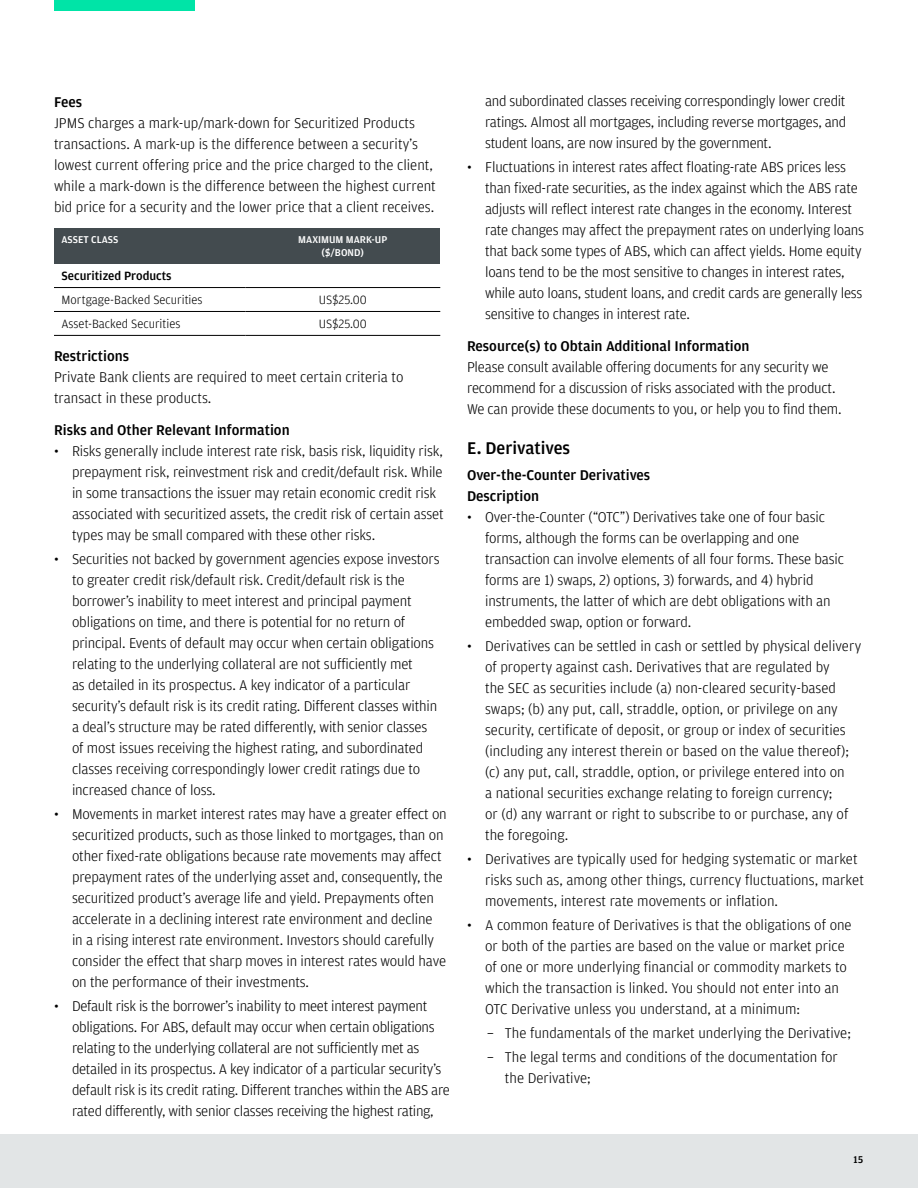
<style>
.page{position:relative;width:918px;height:1188px;background:#fff}
.page>*{position:absolute;margin:0;border:0;box-sizing:border-box;transform-origin:0 0}
.t1{font:500 18px "Amplitude";color:#000}
.t2{font:300 15px/21px "Amplitude";letter-spacing:-.01em;color:#000}
.t3{font:500 15px "Amplitude";color:#000}
.t4{font:300 12.75px "Amplitude";color:#000}
.t5{font:500 12.75px "Amplitude";color:#000}
.t6{font:500 10.5px/13.5px "Amplitude";color:#fff;text-align:center}
.t7{font:500 10.5px "Amplitude";color:#000}
</style>
<div class="page">
<hr style="left:54px;top:335px;width:191px;height:1px;background:#000">
<hr style="left:245px;top:335px;width:195px;height:1px;background:#000">
<hr style="left:54px;top:311px;width:191px;height:1px;background:#000">
<hr style="left:245px;top:311px;width:195px;height:1px;background:#000">
<hr style="left:54px;top:287px;width:191px;height:1px;background:#000">
<hr style="left:245px;top:287px;width:195px;height:1px;background:#000">
<div style="left:0;top:1134px;width:918px;height:54px;background:#e2e5e6"></div>
<div style="left:54px;top:0;width:140px;height:11px;background:#00e4a7"></div>
<div style="left:54px;top:228px;width:191px;height:36px;background:#434b4f"></div>
<div style="left:245px;top:228px;width:195px;height:36px;background:#434b4f"></div>
<h4 class="t3" style="left:54px;top:92px;width:30px">Fees</h4>
<p class="t2" style="left:54px;top:112px;width:383px">JPMS charges a mark-up/mark-down for Securitized Products transactions. A mark-up is the difference between a security’s lowest current offering price and the price charged to the client, while a mark-down is the difference between the highest current bid price for a security and the lower price that a client receives.</p>
<p class="t6" style="left:62px;top:232px;width:58px">ASSET CLASS</p>
<p class="t6" style="left:298px;top:232px;width:91px">MAXIMUM MARK-UP ($/BOND)</p>
<p class="t5" style="left:62px;top:268px;width:112px">Securitized Products</p>
<p class="t4" style="left:62px;top:292px;width:143px">Mortgage-Backed Securities</p>
<p class="t4" style="left:319px;top:292px;width:49px">US$25.00</p>
<p class="t4" style="left:62px;top:316px;width:120px">Asset-Backed Securities</p>
<p class="t4" style="left:319px;top:316px;width:49px">US$25.00</p>
<h4 class="t3" style="left:54px;top:347px;width:77px">Restrictions</h4>
<p class="t2" style="left:54px;top:366px;width:351px">Private Bank clients are required to meet certain criteria to transact in these products.</p>
<h4 class="t3" style="left:54px;top:420px;width:237px">Risks and Other Relevant Information</h4>
<p class="t2" style="left:72px;top:440px;width:373px;text-indent:-18px">• Risks generally include interest rate risk, basis risk, liquidity risk, prepayment risk, reinvestment risk and credit/default risk. While in some transactions the issuer may retain economic credit risk associated with securitized assets, the credit risk of certain asset types may be small compared with these other risks.</p>
<p class="t2" style="left:72px;top:548px;width:369px;text-indent:-18px">• Securities not backed by government agencies expose investors to greater credit risk/default risk. Credit/default risk is the borrower’s inability to meet interest and principal payment obligations on time, and there is potential for no return of principal. Events of default may occur when certain obligations relating to the underlying collateral are not sufficiently met<br>as detailed in its prospectus. A key indicator of a particular security’s default risk is its credit rating. Different classes within a deal’s structure may be rated differently, with senior classes of most issues receiving the highest rating, and subordinated classes receiving correspondingly lower credit ratings due to increased chance of loss.</p>
<p class="t2" style="left:72px;top:803px;width:376px;text-indent:-18px">• Movements in market interest rates may have a greater effect on securitized products, such as those linked to mortgages, than on other fixed-rate obligations because rate movements may affect prepayment rates of the underlying asset and, consequently, the securitized product’s average life and yield. Prepayments often accelerate in a declining interest rate environment and decline in a rising interest rate environment. Investors should carefully consider the effect that sharp moves in interest rates would have on the performance of their investments.</p>
<p class="t2" style="left:72px;top:995px;width:380px;text-indent:-18px">• Default risk is the borrower’s inability to meet interest payment obligations. For ABS, default may occur when certain obligations relating to the underlying collateral are not sufficiently met as detailed in its prospectus. A key indicator of a particular security’s default risk is its credit rating. Different tranches within the ABS are rated differently, with senior classes receiving the highest rating,</p>
<p class="t2" style="left:485px;top:91px;width:363px;text-align:justify">and subordinated classes receiving correspondingly lower credit ratings. Almost all mortgages, including reverse mortgages, and student loans, are now insured by the government.</p>
<p class="t2" style="left:485px;top:157px;width:380px;text-indent:-18px">• Fluctuations in interest rates affect floating-rate ABS prices less than fixed-rate securities, as the index against which the ABS rate adjusts will reflect interest rate changes in the economy. Interest rate changes may affect the prepayment rates on underlying loans that back some types of ABS, which can affect yields. Home equity loans tend to be the most sensitive to changes in interest rates, while auto loans, student loans, and credit cards are generally less sensitive to changes in interest rate.</p>
<h4 class="t3" style="left:467px;top:337px;width:284px">Resource(s) to Obtain Additional Information</h4>
<p class="t2" style="left:467px;top:356px;width:376px">Please consult available offering documents for any security we recommend for a discussion of risks associated with the product.<br>We can provide these documents to you, or help you to find them.</p>
<h3 class="t1" style="left:467px;top:437px;width:105px">E. Derivatives</h3>
<h4 class="t3" style="left:467px;top:466px;width:185px">Over-the-Counter Derivatives</h4>
<h5 class="t3" style="left:467px;top:487px;width:74px">Description</h5>
<p class="t2" style="left:485px;top:506px;width:360px;text-indent:-18px">• Over-the-Counter (“OTC”) Derivatives take one of four basic forms, although the forms can be overlapping and one transaction can involve elements of all four forms. These basic forms are 1) swaps, 2) options, 3) forwards, and 4) hybrid</p>
<p class="t2" style="left:485px;top:590px;width:347px">instruments, the latter of which are debt obligations with an embedded swap, option or forward.</p>
<p class="t2" style="left:485px;top:635px;width:378px;text-indent:-18px">• Derivatives can be settled in cash or settled by physical delivery of property against cash. Derivatives that are regulated by<br>the SEC as securities include (a) non-cleared security-based</p>
<p class="t2" style="left:485px;top:698px;width:354px">swaps; (b) any put, call, straddle, option, or privilege on any</p>
<p class="t2" style="left:485px;top:719px;width:366px">security, certificate of deposit, or group or index of securities (including any interest therein or based on the value thereof);</p>
<p class="t2" style="left:485px;top:761px;width:365px">(c) any put, call, straddle, option, or privilege entered into on a national securities exchange relating to foreign currency; or (d) any warrant or right to subscribe to or purchase, any of</p>
<p class="t2" style="left:485px;top:824px;width:85px">the foregoing.</p>
<p class="t2" style="left:485px;top:848px;width:380px;text-indent:-18px">• Derivatives are typically used for hedging systematic or market risks such as, among other things, currency fluctuations, market movements, interest rate movements or inflation.</p>
<p class="t2" style="left:485px;top:914px;width:368px;text-indent:-18px">• A common feature of Derivatives is that the obligations of one or both of the parties are based on the value or market price of one or more underlying financial or commodity markets to which the transaction is linked. You should not enter into an OTC Derivative unless you understand, at a minimum:</p>
<p class="t2" style="left:487px;top:1022px;width:366px">− The fundamentals of the market underlying the Derivative;</p>
<p class="t2" style="left:505px;top:1046px;width:335px;text-indent:-18px">− The legal terms and conditions of the documentation for the Derivative;</p>
<p class="t7" style="left:854px;top:1153px;width:11px">15</p>
</div>
